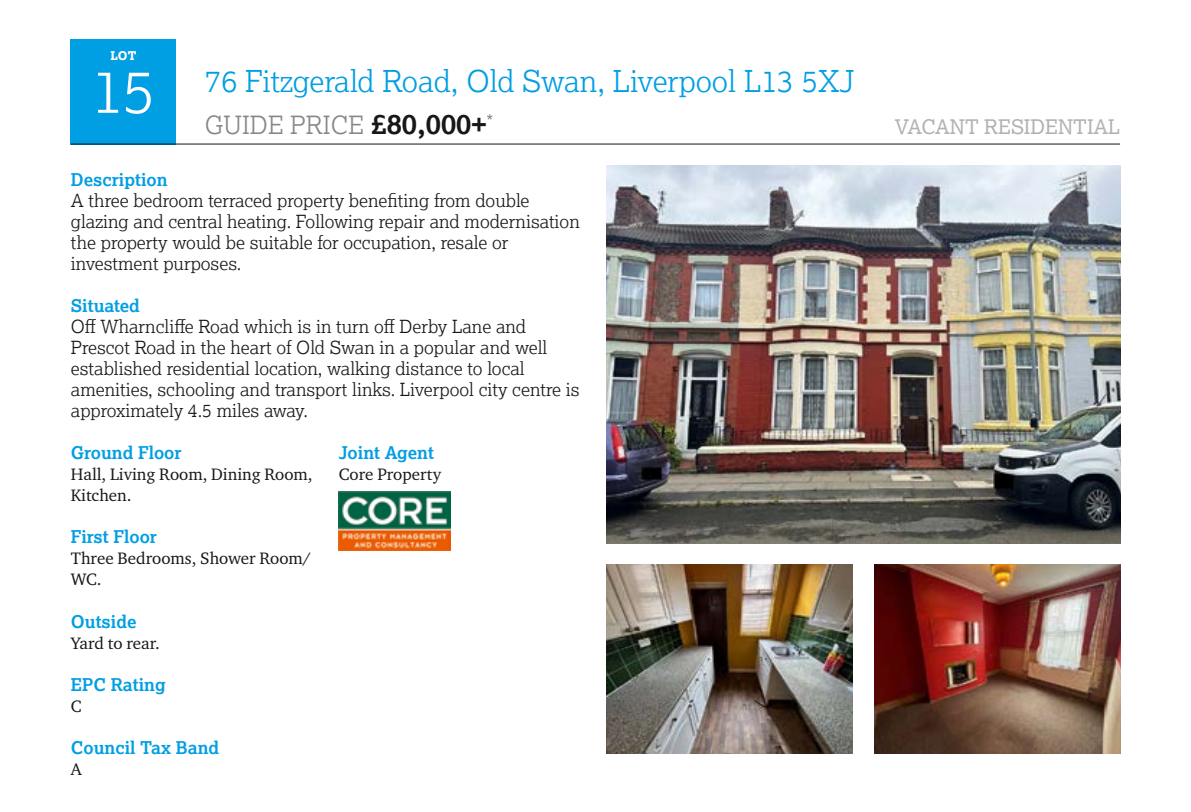
<style>
.page{position:relative;width:1191px;height:812px;background:#fff}
.page>*{position:absolute;margin:0;border:0;box-sizing:border-box;transform-origin:0 0}
.t1{font:300 60px "Lexia";color:#fff}
.t2{font:300 30px "Lexia";color:#009ee3}
.t3{font:300 25px "Lexia";color:#868786}
.t4{font:20px "Lexia";color:#b1b2b3}
.t5{font:300 18px/21px "Lexia";color:#181716}
.t6{font:18px "Lexia";color:#868786}
.t7{font:700 17.6px "Lexia";color:#009ee3}
.t8{font:17px/21px "Charter ITC Pro";color:#181716}
.t9{font:800 12px "Lexia";color:#fff}
.s1{font-weight:700;font-size:28px;color:#181716}
</style>
<div class="page">
<div style="left:71px;top:39px;width:105px;height:105px;background:#009ee3"></div>
<hr style="left:71px;top:144px;width:1049px;height:1px;background:#181716">
<img style="left:339px;top:491px;width:111px;height:59px">
<img style="left:607px;top:564px;width:245px;height:189px">
<img style="left:874px;top:564px;width:246px;height:189px">
<img style="left:607px;top:165px;width:513px;height:378px">
<p class="t9" style="left:110px;top:48px;width:28px">LOT</p>
<h1 class="t1" style="left:92px;top:53px;width:65px">15</h1>
<h2 class="t2" style="left:205px;top:62px;width:651px">76 Fitzgerald Road, Old Swan, Liverpool L13 5XJ</h2>
<h3 class="t3" style="left:205px;top:109px;width:283px">GUIDE PRICE <span class="s1">£80,000+</span></h3>
<p class="t4" style="left:895px;top:114px;width:227px">VACANT RESIDENTIAL</p>
<p class="t6" style="left:486px;top:110px;width:8px">*</p>
<p class="t7" style="left:71px;top:169px;width:98px">Description</p>
<p class="t5" style="left:71px;top:190px;width:510px">A three bedroom terraced property benefiting from double glazing and central heating. Following repair and modernisation the property would be suitable for occupation, resale or investment purposes.</p>
<p class="t7" style="left:71px;top:295px;width:71px">Situated</p>
<p class="t5" style="left:71px;top:316px;width:510px">Off Wharncliffe Road which is in turn off Derby Lane and Prescot Road in the heart of Old Swan in a popular and well established residential location, walking distance to local amenities, schooling and transport links. Liverpool city centre is approximately 4.5 miles away.</p>
<p class="t7" style="left:71px;top:442px;width:112px">Ground Floor</p>
<p class="t8" style="left:71px;top:464px;width:243px">Hall, Living Room, Dining Room,<br>Kitchen.</p>
<p class="t7" style="left:71px;top:526px;width:88px">First Floor</p>
<p class="t8" style="left:71px;top:548px;width:242px">Three Bedrooms, Shower Room/<br>WC.</p>
<p class="t7" style="left:71px;top:610px;width:67px">Outside</p>
<p class="t8" style="left:71px;top:632px;width:91px">Yard to rear.</p>
<p class="t7" style="left:71px;top:673px;width:96px">EPC Rating</p>
<p class="t8" style="left:71px;top:695px;width:12px">C</p>
<p class="t7" style="left:71px;top:736px;width:150px">Council Tax Band</p>
<p class="t8" style="left:71px;top:758px;width:12px">A</p>
<p class="t7" style="left:339px;top:442px;width:97px">Joint Agent</p>
<p class="t8" style="left:339px;top:464px;width:104px">Core Property</p>
</div>
